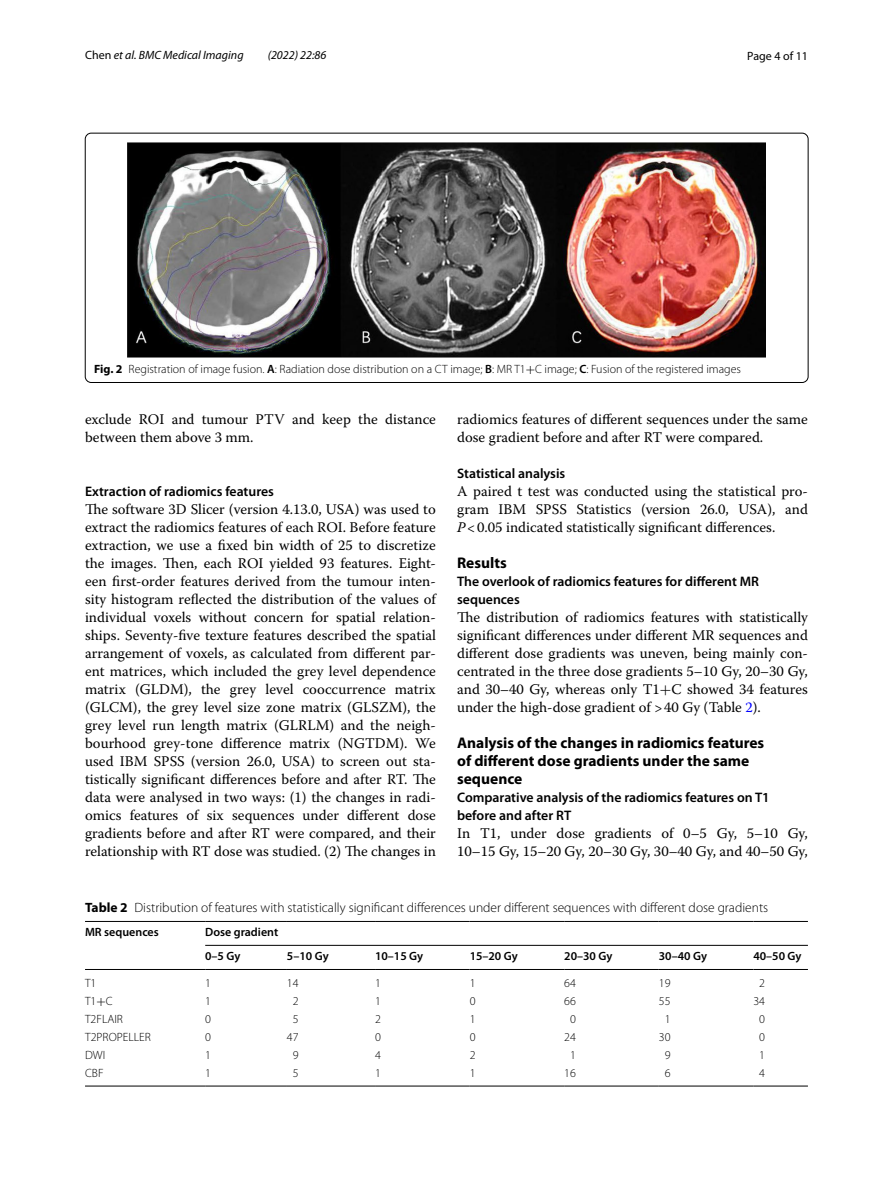
<style>
.page{position:relative;width:893px;height:1187px;background:#fff}
.page>*{position:absolute;margin:0;border:0;box-sizing:border-box;transform-origin:0 0}
.t1{font:700 15.45px/18px "Myriad Pro";color:#000}
.t2{font:14.7px/18px "Warnock Pro";color:#000}
.t3{font:600 13.8px/18px "Myriad Pro";color:#000}
.t4{font:300 13.5px "Myriad Pro";color:#000}
.t5{font:300 12px "Myriad Pro";color:#000}
.t6{font:600 12px/23.9px "Myriad Pro";color:#000}
.t7{font:italic 12px "Myriad Pro";color:#000}
.t8{font:12px "Myriad Pro";color:#000}
.s1{font-style:normal}
.s2{font-weight:700}
.s3{font-weight:600}
.s4{font-family:"MTSY";font-weight:400}
.s5{font-style:italic}
.s6{font-family:"MTSY"}
.s7{color:#00f}
</style>
<div class="page">
<img style="left:128px;top:142px;width:638px;height:215px">
<div style="left:85px;top:133px;width:723px;height:249px;border:1px solid #000;border-radius:6px"></div>
<hr style="left:85px;top:921px;width:120px;height:1px;background:#000">
<hr style="left:85px;top:969px;width:120px;height:1px;background:#000">
<hr style="left:205px;top:921px;width:82px;height:1px;background:#000">
<hr style="left:287px;top:921px;width:88px;height:1px;background:#000">
<hr style="left:375px;top:921px;width:95px;height:1px;background:#000">
<hr style="left:470px;top:921px;width:94px;height:1px;background:#000">
<hr style="left:564px;top:921px;width:95px;height:1px;background:#000">
<hr style="left:659px;top:921px;width:94px;height:1px;background:#000">
<hr style="left:753px;top:921px;width:55px;height:1px;background:#000">
<hr style="left:205px;top:969px;width:82px;height:1px;background:#000">
<hr style="left:287px;top:969px;width:88px;height:1px;background:#000">
<hr style="left:375px;top:969px;width:95px;height:1px;background:#000">
<hr style="left:470px;top:969px;width:94px;height:1px;background:#000">
<hr style="left:564px;top:969px;width:95px;height:1px;background:#000">
<hr style="left:659px;top:969px;width:94px;height:1px;background:#000">
<hr style="left:753px;top:969px;width:55px;height:1px;background:#000">
<hr style="left:85px;top:1085px;width:120px;height:1px;background:#000">
<hr style="left:205px;top:1085px;width:82px;height:1px;background:#000">
<hr style="left:287px;top:1085px;width:88px;height:1px;background:#000">
<hr style="left:375px;top:1085px;width:95px;height:1px;background:#000">
<hr style="left:470px;top:1085px;width:94px;height:1px;background:#000">
<hr style="left:564px;top:1085px;width:95px;height:1px;background:#000">
<hr style="left:659px;top:1085px;width:94px;height:1px;background:#000">
<hr style="left:753px;top:1085px;width:55px;height:1px;background:#000">
<hr style="left:205px;top:945px;width:603px;height:1px;background:#000">
<p class="t7" style="left:85px;top:48px;width:160px"><span class="s1">Chen</span> et al. BMC Medical Imaging</p>
<p class="t7" style="left:268px;top:48px;width:60px">(2022) 22:86</p>
<p class="t8" style="left:747px;top:48px;width:62px">Page 4 of 11</p>
<p class="t5" style="left:94px;top:362px;width:648px"><span class="s2">Fig. 2</span> Registration of image fusion. <span class="s3">A</span>: Radiation dose distribution on a CT image; <span class="s3">B</span>: MR T1<span class="s4">+</span>C image; <span class="s3">C</span>: Fusion of the registered images</p>
<p class="t2" style="left:85px;top:410px;width:352px">exclude ROI and tumour PTV and keep the distance between them above 3 mm.</p>
<p class="t3" style="left:85px;top:482px;width:190px">Extraction of radiomics features</p>
<p class="t2" style="left:85px;top:500px;width:352px;text-align:justify">The software 3D Slicer (version 4.13.0, USA) was used to extract the radiomics features of each ROI. Before feature extraction, we use a fixed bin width of 25 to discretize the images. Then, each ROI yielded 93 features. Eight&shy;een first-order features derived from the tumour inten&shy;sity histogram reflected the distribution of the values of individual voxels without concern for spatial relation&shy;ships. Seventy-five texture features described the spatial arrangement of voxels, as calculated from different par&shy;ent matrices, which included the grey level dependence matrix (GLDM), the grey level cooccurrence matrix (GLCM), the grey level size zone matrix (GLSZM), the grey level run length matrix (GLRLM) and the neigh&shy;bourhood grey-tone difference matrix (NGTDM). We used IBM SPSS (version 26.0, USA) to screen out sta&shy;tistically significant differences before and after RT. The data were analysed in two ways: (1) the changes in radi&shy;omics features of six sequences under different dose gradients before and after RT were compared, and their relationship with RT dose was studied. (2) The changes in</p>
<p class="t2" style="left:457px;top:410px;width:352px">radiomics features of different sequences under the same dose gradient before and after RT were compared.</p>
<p class="t3" style="left:457px;top:464px;width:110px">Statistical analysis</p>
<p class="t2" style="left:457px;top:482px;width:352px;text-align:justify">A paired t test was conducted using the statistical pro&shy;gram IBM SPSS Statistics (version 26.0, USA), and <span class="s5">P</span>&lt;0.05 indicated statistically significant differences.</p>
<p class="t1" style="left:457px;top:553px;width:51px">Results</p>
<p class="t3" style="left:457px;top:572px;width:303px">The overlook of radiomics features for different MR sequences</p>
<p class="t2" style="left:457px;top:608px;width:352px;text-align:justify">The distribution of radiomics features with statistically significant differences under different MR sequences and different dose gradients was uneven, being mainly con&shy;centrated in the three dose gradients 5–10 Gy, 20–30 Gy, and 30–40 Gy, whereas only T1<span class="s6">+</span>C showed 34 features under the high-dose gradient of &gt;40 Gy (Table <span class="s7">2</span>).</p>
<p class="t1" style="left:457px;top:733px;width:309px">Analysis of the changes in radiomics features of different dose gradients under the same sequence</p>
<p class="t3" style="left:457px;top:788px;width:314px">Comparative analysis of the radiomics features on T1 before and after RT</p>
<p class="t2" style="left:457px;top:824px;width:352px">In T1, under dose gradients of 0–5 Gy, 5–10 Gy,<br>10–15 Gy, 15–20 Gy, 20–30 Gy, 30–40 Gy, and 40–50 Gy,</p>
<p class="t4" style="left:85px;top:899px;width:685px"><span class="s2">Table 2</span> Distribution of features with statistically significant differences under different sequences with different dose gradients</p>
<p class="t6" style="left:85px;top:919px;width:75px">MR sequences</p>
<p class="t6" style="left:205px;top:919px;width:74px">Dose gradient<br>0–5 Gy</p>
<p class="t6" style="left:287px;top:943px;width:43px">5–10 Gy</p>
<p class="t6" style="left:375px;top:943px;width:50px">10–15 Gy</p>
<p class="t6" style="left:470px;top:943px;width:50px">15–20 Gy</p>
<p class="t6" style="left:564px;top:943px;width:50px">20–30 Gy</p>
<p class="t6" style="left:659px;top:943px;width:50px">30–40 Gy</p>
<p class="t6" style="left:753px;top:943px;width:50px">40–50 Gy</p>
<p class="t5" style="left:85px;top:975px;width:13px">T1</p>
<p class="t5" style="left:205px;top:975px;width:7px">1</p>
<p class="t5" style="left:287px;top:975px;width:13px">14</p>
<p class="t5" style="left:375px;top:975px;width:7px">1</p>
<p class="t5" style="left:470px;top:975px;width:7px">1</p>
<p class="t5" style="left:564px;top:975px;width:13px">64</p>
<p class="t5" style="left:659px;top:975px;width:13px">19</p>
<p class="t5" style="left:759px;top:975px;width:7px">2</p>
<p class="t5" style="left:85px;top:994px;width:29px">T1<span class="s4">+</span>C</p>
<p class="t5" style="left:205px;top:994px;width:7px">1</p>
<p class="t5" style="left:293px;top:994px;width:7px">2</p>
<p class="t5" style="left:375px;top:994px;width:7px">1</p>
<p class="t5" style="left:470px;top:994px;width:7px">0</p>
<p class="t5" style="left:564px;top:994px;width:13px">66</p>
<p class="t5" style="left:659px;top:994px;width:13px">55</p>
<p class="t5" style="left:753px;top:994px;width:13px">34</p>
<p class="t5" style="left:85px;top:1012px;width:39px">T2FLAIR</p>
<p class="t5" style="left:205px;top:1012px;width:7px">0</p>
<p class="t5" style="left:293px;top:1012px;width:7px">5</p>
<p class="t5" style="left:375px;top:1012px;width:7px">2</p>
<p class="t5" style="left:470px;top:1012px;width:7px">1</p>
<p class="t5" style="left:570px;top:1012px;width:7px">0</p>
<p class="t5" style="left:665px;top:1012px;width:7px">1</p>
<p class="t5" style="left:759px;top:1012px;width:7px">0</p>
<p class="t5" style="left:85px;top:1030px;width:67px">T2PROPELLER</p>
<p class="t5" style="left:205px;top:1030px;width:7px">0</p>
<p class="t5" style="left:287px;top:1030px;width:13px">47</p>
<p class="t5" style="left:375px;top:1030px;width:7px">0</p>
<p class="t5" style="left:470px;top:1030px;width:7px">0</p>
<p class="t5" style="left:564px;top:1030px;width:13px">24</p>
<p class="t5" style="left:659px;top:1030px;width:13px">30</p>
<p class="t5" style="left:759px;top:1030px;width:7px">0</p>
<p class="t5" style="left:85px;top:1048px;width:22px">DWI</p>
<p class="t5" style="left:205px;top:1048px;width:7px">1</p>
<p class="t5" style="left:293px;top:1048px;width:7px">9</p>
<p class="t5" style="left:375px;top:1048px;width:7px">4</p>
<p class="t5" style="left:470px;top:1048px;width:7px">2</p>
<p class="t5" style="left:570px;top:1048px;width:7px">1</p>
<p class="t5" style="left:665px;top:1048px;width:7px">9</p>
<p class="t5" style="left:759px;top:1048px;width:7px">1</p>
<p class="t5" style="left:85px;top:1066px;width:20px">CBF</p>
<p class="t5" style="left:205px;top:1066px;width:7px">1</p>
<p class="t5" style="left:293px;top:1066px;width:7px">5</p>
<p class="t5" style="left:375px;top:1066px;width:7px">1</p>
<p class="t5" style="left:470px;top:1066px;width:7px">1</p>
<p class="t5" style="left:564px;top:1066px;width:13px">16</p>
<p class="t5" style="left:665px;top:1066px;width:7px">6</p>
<p class="t5" style="left:759px;top:1066px;width:7px">4</p>
</div>
